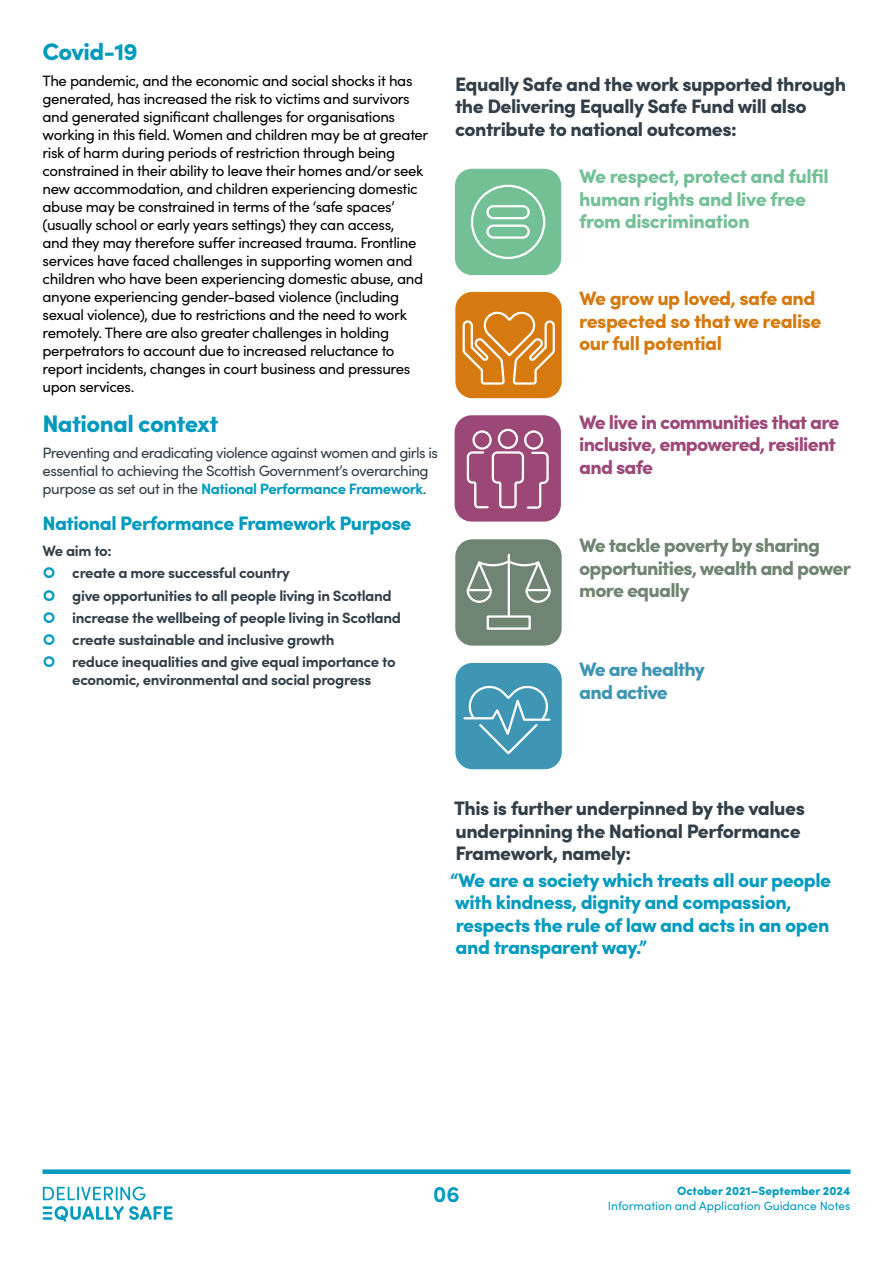
<style>
.page{position:relative;width:893px;height:1263px;background:#fff}
.page>*{position:absolute;margin:0;border:0;box-sizing:border-box;transform-origin:0 0}
.t1{font:900 24px "Sofia Pro";letter-spacing:-.025em;color:#009abf}
.t2{font:700 22.5px "Sofia Pro";color:#009abf}
.t3{font:900 19.5px/22.5px "Sofia Pro";letter-spacing:-.025em;color:#323e48}
.t4{font:900 19.5px/22.5px "Sofia Pro";letter-spacing:-.025em;color:#009abf}
.t5{font:900 19.5px/22.5px "Sofia Pro";letter-spacing:-.025em;color:#73c096}
.t6{font:900 19.5px/22.5px "Sofia Pro";letter-spacing:-.04em;color:#708472}
.t7{font:900 19.5px/22.5px "Sofia Pro";letter-spacing:-.04em;color:#9d4878}
.t8{font:900 19.5px/22.5px "Sofia Pro";letter-spacing:-.025em;color:#d6790e}
.t9{font:900 19.5px/22.5px "Sofia Pro";letter-spacing:-.04em;color:#3d95b3}
.t10{font:15px/18px "Sofia Pro";letter-spacing:-.025em;color:#000}
.t11{font:700 15px/22.2px "Sofia Pro";letter-spacing:-.025em;color:#323e48}
.t12{font:15px/18px "Sofia Pro";letter-spacing:-.04em;color:#323e48}
.t13{font:12px "Sofia Pro";color:#009abf}
.t14{font:900 12px "Sofia Pro";color:#009abf}
.s1{font-weight:700;color:#009abf}
</style>
<div class="page">
<div style="left:43px;top:1169px;width:807px;height:5px;background:#009abf"></div>
<div style="left:455px;top:169px;width:106px;height:106px;background:#74c096;border-radius:17px"></div>
<div style="left:486px;top:205px;width:44px;height:14px;border:2px solid #fff;border-radius:6px"></div>
<div style="left:486px;top:224px;width:44px;height:15px;border:2px solid #fff;border-radius:6px"></div>
<div style="left:471px;top:185px;width:74px;height:74px;border:2px solid #fff;border-radius:50%"></div>
<div style="left:455px;top:292px;width:107px;height:106px;background:#d6790f;border-radius:17px"></div>
<svg style="left:462px;top:311px;width:93px;height:74px"></svg>
<div style="left:455px;top:415px;width:106px;height:107px;background:#9c4877;border-radius:17px"></div>
<svg style="left:466px;top:451px;width:83px;height:58px"></svg>
<div style="left:472px;top:430px;width:20px;height:20px;border:2px solid #fff;border-radius:50%"></div>
<div style="left:524px;top:430px;width:19px;height:20px;border:2px solid #fff;border-radius:50%"></div>
<div style="left:498px;top:429px;width:20px;height:20px;border:2px solid #fff;border-radius:50%"></div>
<div style="left:455px;top:539px;width:107px;height:107px;background:#6f8472;border-radius:17px"></div>
<svg style="left:466px;top:557px;width:85px;height:47px"></svg>
<hr style="left:527px;top:589px;width:22px;height:2px;background:#fff">
<hr style="left:508px;top:555px;width:2px;height:61px;background:#fff">
<div style="left:487px;top:615px;width:44px;height:15px;border:2px solid #fff"></div>
<div style="left:455px;top:663px;width:107px;height:106px;background:#3f95b4;border-radius:17px"></div>
<svg style="left:463px;top:685px;width:88px;height:70px"></svg>
<svg style="left:43px;top:1187px;width:102px;height:13px"></svg>
<svg style="left:43px;top:1206px;width:130px;height:16px"></svg>
<h1 class="t1" style="left:43px;top:32px;width:97px">Covid-19</h1>
<p class="t10" style="left:43px;top:71px;width:387px">The pandemic, and the economic and social shocks it has generated, has increased the risk to victims and survivors and generated significant challenges for organisations working in this field. Women and children may be at greater risk of harm during periods of restriction through being constrained in their ability to leave their homes and/or seek new accommodation, and children experiencing domestic abuse may be constrained in terms of the ‘safe spaces’ (usually school or early years settings) they can access,<br>and they may therefore suffer increased trauma. Frontline services have faced challenges in supporting women and children who have been experiencing domestic abuse, and anyone experiencing gender-based violence (including sexual violence), due to restrictions and the need to work remotely. There are also greater challenges in holding perpetrators to account due to increased reluctance to report incidents, changes in court business and pressures upon services.</p>
<h1 class="t1" style="left:43px;top:405px;width:177px">National context</h1>
<p class="t12" style="left:43px;top:443px;width:397px">Preventing and eradicating violence against women and girls is essential to achieving the Scottish Government’s overarching purpose as set out in the <span class="s1">National Performance Framework</span>.</p>
<h3 class="t4" style="left:43px;top:510px;width:371px">National Performance Framework Purpose</h3>
<p class="t11" style="left:72px;top:539px;width:330px;text-indent:-30px">We aim to:<br>create a more successful country<br>give opportunities to all people living in Scotland increase the wellbeing of people living in Scotland create sustainable and inclusive growth<br>reduce inequalities and give equal importance to</p>
<p class="t11" style="left:72px;top:668px;width:301px">economic, environmental and social progress</p>
<h3 class="t3" style="left:455px;top:71px;width:393px">Equally Safe and the work supported through the Delivering Equally Safe Fund will also contribute to national outcomes:</h3>
<h3 class="t5" style="left:579px;top:163px;width:251px">We respect, protect and fulfil human rights and live free from discrimination</h3>
<h3 class="t8" style="left:579px;top:286px;width:244px">We grow up loved, safe and respected so that we realise our full potential</h3>
<h3 class="t7" style="left:579px;top:409px;width:262px">We live in communities that are inclusive, empowered, resilient and safe</h3>
<h3 class="t6" style="left:579px;top:532px;width:273px">We tackle poverty by sharing opportunities, wealth and power more equally</h3>
<h3 class="t9" style="left:579px;top:656px;width:127px">We are healthy and active</h3>
<h3 class="t3" style="left:454px;top:795px;width:352px">This is further underpinned by the values underpinning the National Performance<br>Framework, namely:</h3>
<h3 class="t4" style="left:450px;top:867px;width:383px">“We are a society which treats all our people with kindness, dignity and compassion, respects the rule of law and acts in an open and transparent way.”</h3>
<h2 class="t2" style="left:433px;top:1177px;width:28px">06</h2>
<p class="t14" style="left:677px;top:1181px;width:175px">October 2021–September 2024</p>
<p class="t13" style="left:608px;top:1197px;width:244px">Information and Application Guidance Notes</p>
</div>
